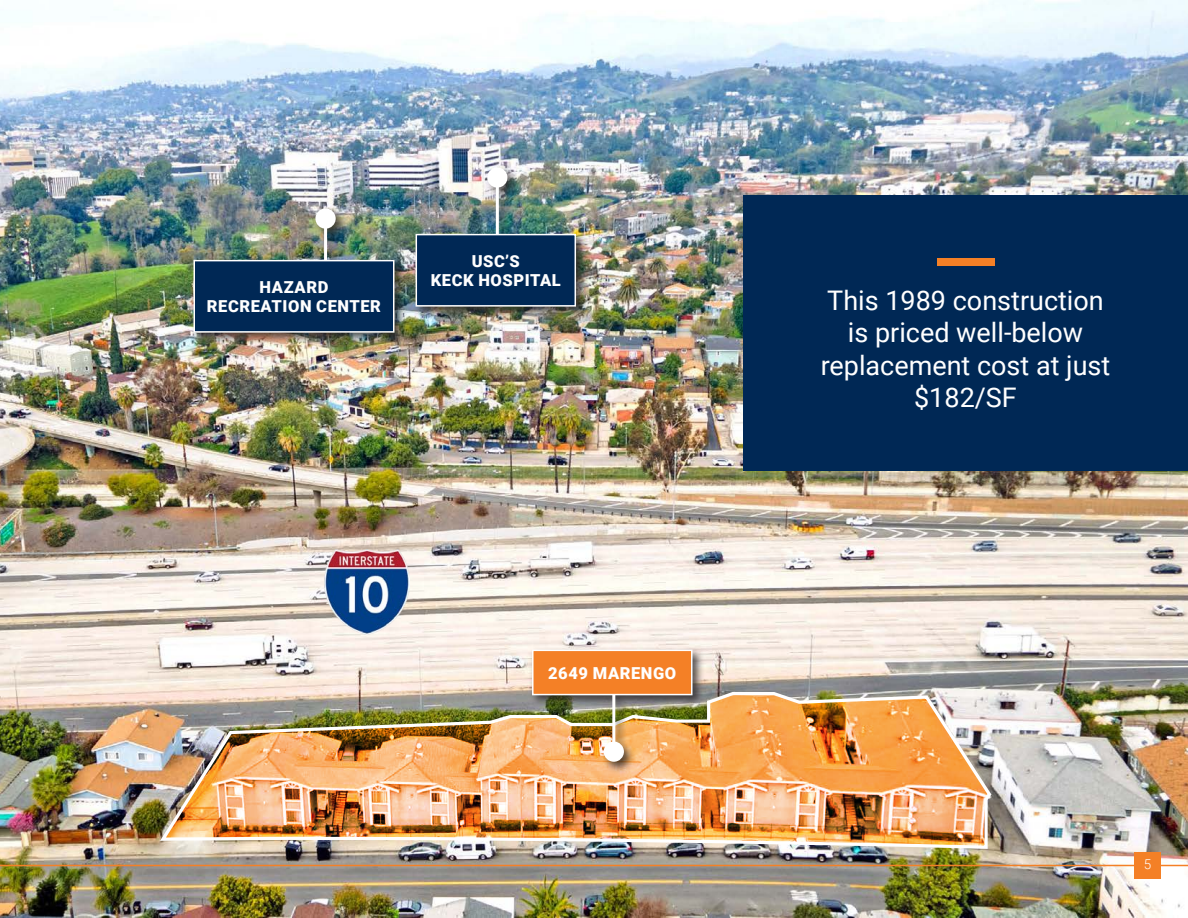
<style>
.page{position:relative;width:1188px;height:918px;background:#fff}
.page>*{position:absolute;margin:0;border:0;box-sizing:border-box;transform-origin:0 0}
.Copy{font:27px/32.4px "Roboto";color:#fff;text-align:center}
.Copy-2{font:900 16.5px/19.8px "Roboto";letter-spacing:.035em;color:#fff;text-align:center}
.t1{font:300 13.5px "Roboto";color:#fff}
</style>
<div class="page">
<img style="left:0;top:0;width:1188px;height:918px">
<div style="left:743px;top:195px;width:445px;height:275px;background:#002855"></div>
<img style="left:159px;top:690px;width:834px;height:160px">
<div style="left:529px;top:647px;width:176px;height:127px;background:#231f20;opacity:.75"></div>
<div style="left:604px;top:742px;width:20px;height:20px;background:#fff;border-radius:50%"></div>
<hr style="left:612px;top:652px;width:3px;height:100px;background:#fff">
<div style="left:533px;top:650px;width:159px;height:45px;background:#f48026"></div>
<div style="left:532px;top:650px;width:161px;height:45px;border:2px solid #fff"></div>
<img style="left:324px;top:549px;width:85px;height:86px">
<div style="left:412px;top:165px;width:177px;height:154px;background:#231f20;opacity:.75"></div>
<div style="left:487px;top:167px;width:20px;height:21px;background:#fff;border-radius:50%"></div>
<hr style="left:496px;top:178px;width:3px;height:99px;background:#fff">
<div style="left:416px;top:235px;width:159px;height:71px;background:#002855"></div>
<div style="left:416px;top:234px;width:160px;height:73px;border:2px solid #fff"></div>
<div style="left:190px;top:206px;width:217px;height:139px;background:#231f20;opacity:.75"></div>
<div style="left:315px;top:208px;width:21px;height:21px;background:#fff;border-radius:50%"></div>
<hr style="left:324px;top:219px;width:3px;height:99px;background:#fff">
<div style="left:194px;top:261px;width:200px;height:71px;background:#002855"></div>
<div style="left:194px;top:260px;width:200px;height:73px;border:2px solid #fff"></div>
<div style="left:937px;top:258px;width:58px;height:7px;background:#f48026"></div>
<hr style="left:0;top:865px;width:1188px;height:1px;background:#f48026">
<div style="left:1134px;top:852px;width:27px;height:27px;background:#f48026"></div>
<p class="Copy-2" style="left:431px;top:250px;width:132px">USC’S<br>KECK HOSPITAL</p>
<p class="Copy-2" style="left:207px;top:276px;width:176px">HAZARD<br>RECREATION CENTER</p>
<p class="Copy" style="left:827px;top:283px;width:278px">This 1989 construction</p>
<p class="Copy" style="left:821px;top:316px;width:291px">is priced well-below replacement cost at just $182/SF</p>
<p class="Copy-2" style="left:548px;top:662px;width:130px">2649 MARENGO</p>
<p class="t1" style="left:1144px;top:855px;width:9px">5</p>
</div>
